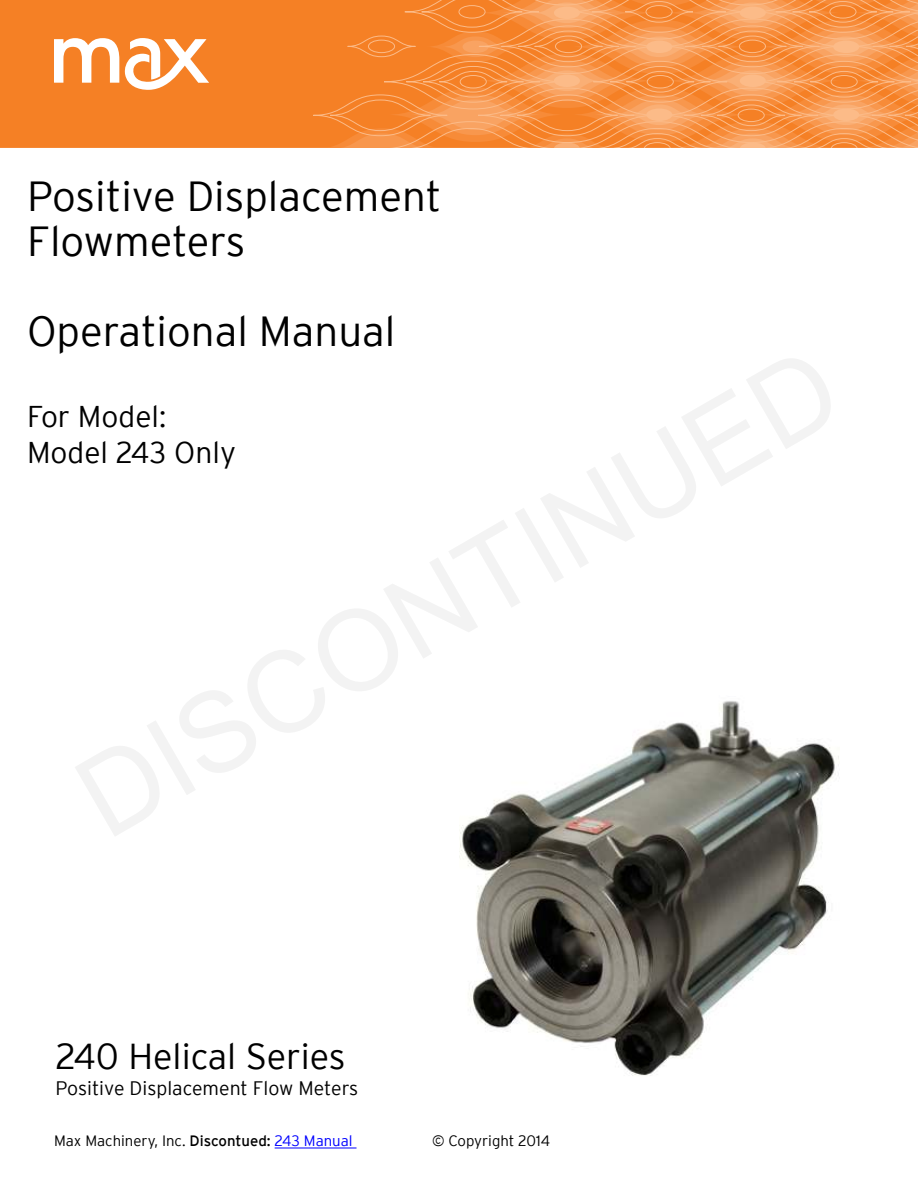
<style>
.page{position:relative;width:918px;height:1188px;background:#fff}
.page>*{position:absolute;margin:0;border:0;box-sizing:border-box;transform-origin:0 0}
.t1{font:300 42px/45px "Interstate";color:#000}
.t2{font:300 36px "Interstate";color:#000}
.t3{font:300 30px/36px "Interstate";color:#000}
.t4{font:300 19.5px "Interstate";color:#000}
.t5{font:300 15px "Interstate";color:#000}
.s1{font-weight:400}
.s2{color:#00f}
</style>
<div class="page">
<hr style="left:275px;top:1148px;width:82px;height:1px;background:#00f">
<div style="left:0;top:0;width:313px;height:148px;background:#f58025"></div>
<svg style="left:313px;top:0;width:604px;height:148px;background:#f79244"></svg>
<svg style="left:54px;top:38px;width:155px;height:52px"></svg>
<img style="left:459px;top:701px;width:380px;height:375px">
<h1 class="t1" style="left:27px;top:176px;width:416px">Positive Displacement<br>Flowmeters</h1>
<h1 class="t1" style="left:27px;top:311px;width:370px">Operational Manual</h1>
<h3 class="t3" style="left:27px;top:400px;width:210px">For Model:<br>Model 243 Only</h3>
<h2 class="t2" style="left:56px;top:1041px;width:292px">240 Helical Series</h2>
<h3 class="t4" style="left:56px;top:1079px;width:304px">Positive Displacement Flow Meters</h3>
<p class="t5" style="left:54px;top:1134px;width:300px">Max Machinery, Inc. <span class="s1">Discontued:</span> <span class="s2">243 Manual</span></p>
<p class="t5" style="left:432px;top:1134px;width:120px">© Copyright 2014</p>
</div>
